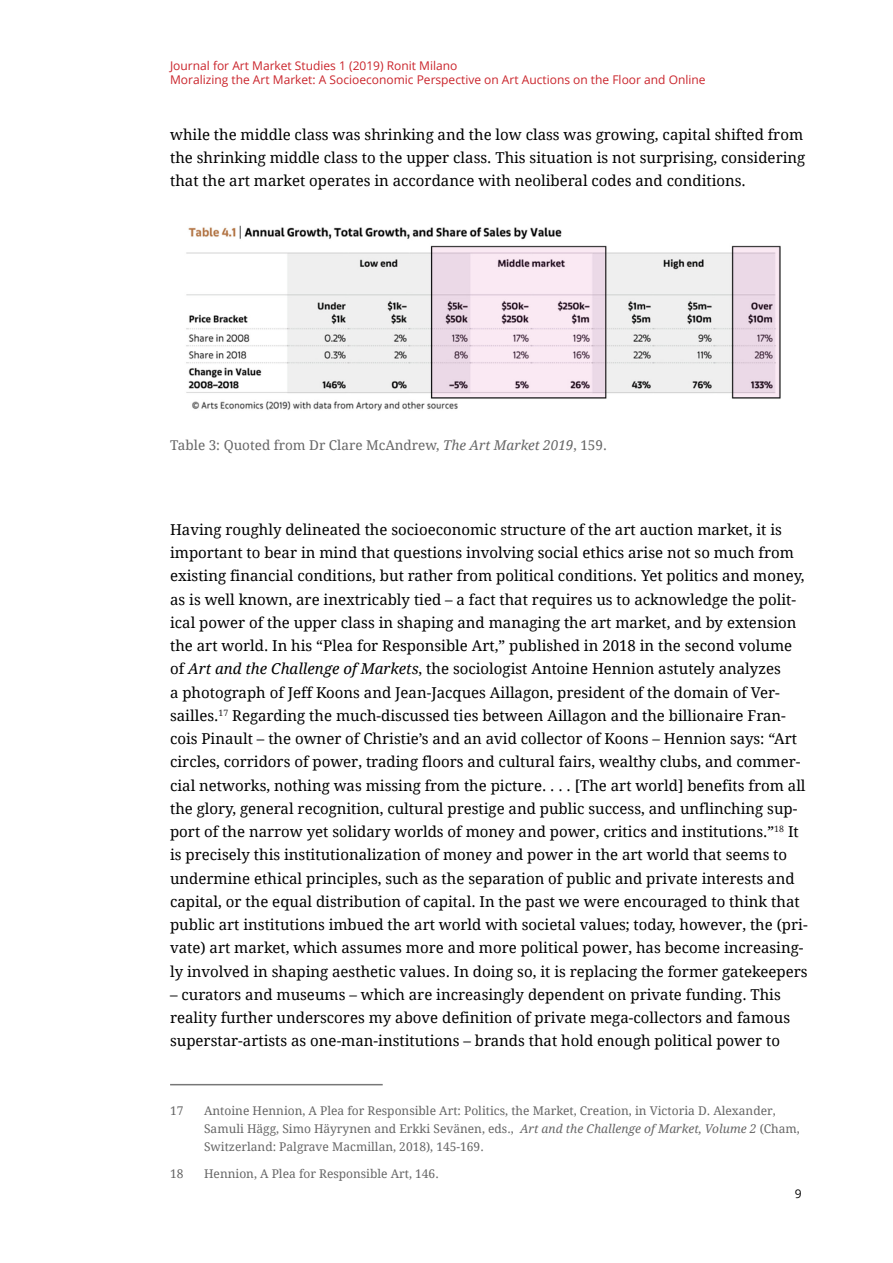
<style>
.page{position:relative;width:893px;height:1263px;background:#fff}
.page>*{position:absolute;margin:0;border:0;box-sizing:border-box;transform-origin:0 0}
.fkm-standard-absatz{font:15px/23.2px "Droid Serif";color:#000}
.t1{font:13.5px "Droid Serif";color:#666}
.fkm-fussnoten{font:12px/18px "Droid Serif";color:#666}
.t2{font:12px/14.4px "Open Sans";color:#ca252c}
.t3{font:12px "Open Sans";color:#000}
.s1{font-style:italic}
</style>
<div class="page">
<hr style="left:170px;top:1084px;width:213px;height:1px;background:#777">
<img style="left:186px;top:225px;width:595px;height:186px">
<p class="t2" style="left:170px;top:58px;width:537px">Journal for Art Market Studies 1 (2019) Ronit Milano<br>Moralizing the Art Market: A Socioeconomic Perspective on Art Auctions on the Floor and Online</p>
<p class="fkm-standard-absatz" style="left:170px;top:123px;width:637px">while the middle class was shrinking and the low class was growing, capital shifted from the shrinking middle class to the upper class. This situation is not surprising, considering that the art market operates in accordance with neoliberal codes and conditions.</p>
<p class="t1" style="left:170px;top:437px;width:438px">Table 3: Quoted from Dr Clare McAndrew, <span class="s1">The Art Market 2019</span>, 159.</p>
<p class="fkm-standard-absatz" style="left:170px;top:518px;width:639px">Having roughly delineated the socioeconomic structure of the art auction market, it is important to bear in mind that questions involving social ethics arise not so much from existing financial conditions, but rather from political conditions. Yet politics and money, as is well known, are inextricably tied – a fact that requires us to acknowledge the polit&shy;ical power of the upper class in shaping and managing the art market, and by extension the art world. In his “Plea for Responsible Art,” published in 2018 in the second volume of <span class="s1">Art and the Challenge of Markets</span>, the sociologist Antoine Hennion astutely analyzes<br>a photograph of Jeff Koons and Jean-Jacques Aillagon, president of the domain of Ver&shy;sailles.<sup>17</sup> Regarding the much-discussed ties between Aillagon and the billionaire Fran&shy;cois Pinault – the owner of Christie’s and an avid collector of Koons – Hennion says: “Art circles, corridors of power, trading floors and cultural fairs, wealthy clubs, and commer&shy;cial networks, nothing was missing from the picture. . . . [The art world] benefits from all the glory, general recognition, cultural prestige and public success, and unflinching sup&shy;port of the narrow yet solidary worlds of money and power, critics and institutions.”<sup>18</sup> It is precisely this institutionalization of money and power in the art world that seems to undermine ethical principles, such as the separation of public and private interests and capital, or the equal distribution of capital. In the past we were encouraged to think that public art institutions imbued the art world with societal values; today, however, the (pri&shy;vate) art market, which assumes more and more political power, has become increasing&shy;ly involved in shaping aesthetic values. In doing so, it is replacing the former gatekeepers</p>
<p class="fkm-standard-absatz" style="left:170px;top:983px;width:622px">– curators and museums – which are increasingly dependent on private funding. This reality further underscores my above definition of private mega-collectors and famous superstar-artists as one-man-institutions – brands that hold enough political power to</p>
<p class="fkm-fussnoten" style="left:170px;top:1102px;width:15px">17</p>
<p class="fkm-fussnoten" style="left:204px;top:1102px;width:597px">Antoine Hennion, A Plea for Responsible Art: Politics, the Market, Creation, in Victoria D. Alexander,<br>Samuli Hägg, Simo Häyrynen and Erkki Sevänen, eds., <span class="s1">Art and the Challenge of Market, Volume 2</span> (Cham,<br>Switzerland: Palgrave Macmillan, 2018), 145-169.</p>
<p class="fkm-fussnoten" style="left:170px;top:1165px;width:15px">18</p>
<p class="fkm-fussnoten" style="left:204px;top:1165px;width:236px">Hennion, A Plea for Responsible Art, 146.</p>
<p class="t3" style="left:795px;top:1185px;width:8px">9</p>
</div>
